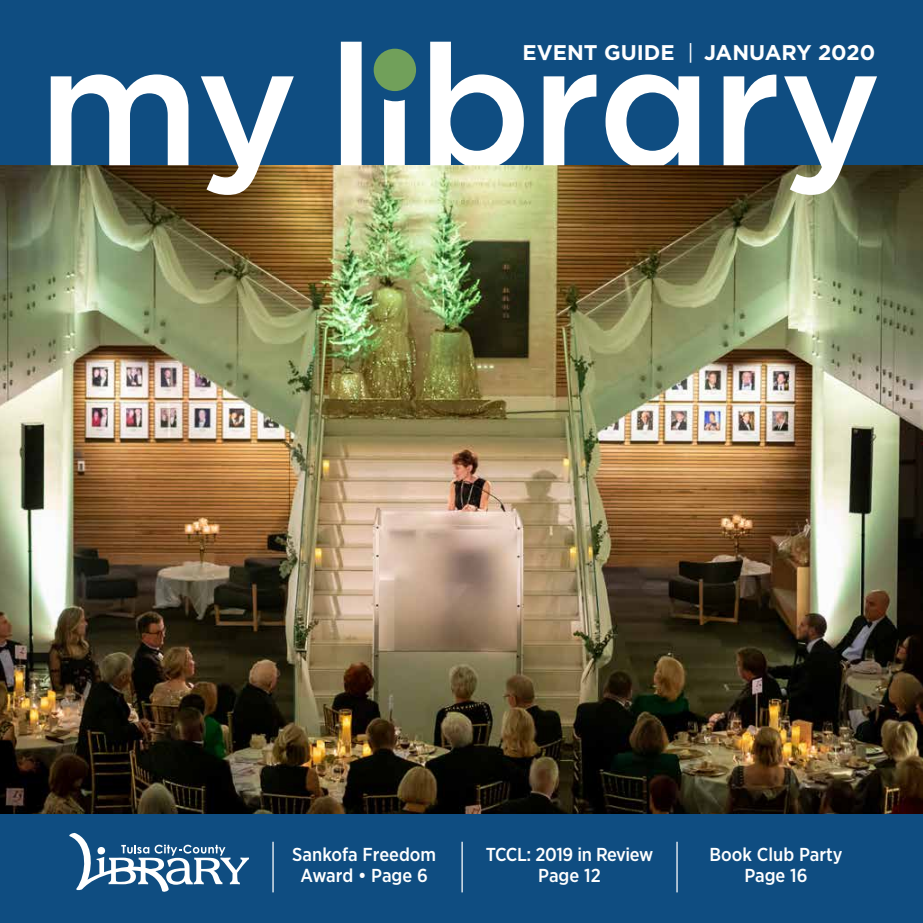
<style>
.page{position:relative;width:923px;height:923px;background:#fff}
.page>*{position:absolute;margin:0;border:0;box-sizing:border-box;transform-origin:0 0}
.t1{font:700 21.25px "Gotham";color:#fff}
.t2{font:500 18.75px/21.2px "Gotham Narrow";color:#fff;text-align:center}
.t3{font:500 18.75px/21.2px "Gotham Narrow";letter-spacing:-.02em;color:#fff;text-align:center}
.s1{font-weight:400}
</style>
<div class="page">
<div style="left:0;top:0;width:922px;height:922px;background:#0f4d81"></div>
<svg style="left:69px;top:833px;width:180px;height:59px"></svg>
<img style="left:0;top:166px;width:922px;height:647px">
<hr style="left:272px;top:841px;width:2px;height:51px;background:#fff">
<hr style="left:461px;top:841px;width:1px;height:51px;background:#fff">
<hr style="left:676px;top:841px;width:1px;height:51px;background:#fff">
<svg style="left:51px;top:42px;width:826px;height:153px"></svg>
<div style="left:373px;top:49px;width:43px;height:42px;background:#71a05a;border-radius:50%"></div>
<p class="t1" style="left:522px;top:39px;width:354px">EVENT GUIDE <span class="s1">|</span> JANUARY 2020</p>
<p class="t2" style="left:292px;top:843px;width:145px">Sankofa Freedom<br>Award • Page 6</p>
<p class="t3" style="left:485px;top:843px;width:169px">TCCL: 2019 in Review<br>Page 12</p>
<p class="t2" style="left:709px;top:843px;width:135px">Book Club Party<br>Page 16</p>
</div>
